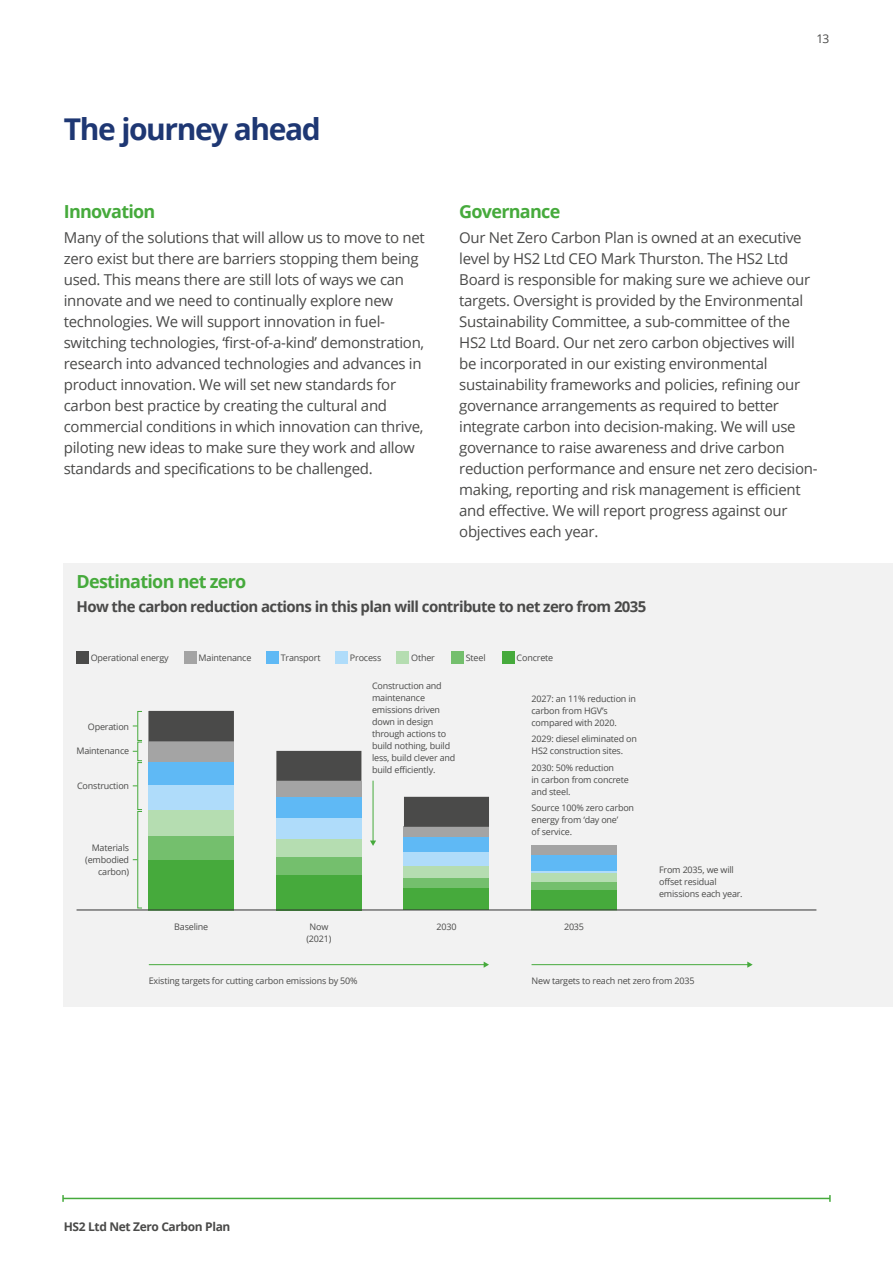
<style>
.page{position:relative;width:893px;height:1263px;background:#fff}
.page>*{position:absolute;margin:0;border:0;box-sizing:border-box;transform-origin:0 0}
.t1{font:700 30px "Open Sans";letter-spacing:-.045em;color:#1e3773}
.t2{font:700 18px "Open Sans";letter-spacing:-.04em;color:#46aa3c}
.t3{font:15px/21px "Open Sans";letter-spacing:-.02em;color:#4a4a49}
.t4{font:700 15px "Open Sans";letter-spacing:-.04em;color:#4a4a49}
.t5{font:700 12px "Open Sans";letter-spacing:-.03em;color:#4a4a49}
.t6{font:12px "Open Sans";color:#4a4a49}
.t7{font:9px/12px "Open Sans";letter-spacing:-.02em;color:#4a4a49}
</style>
<div class="page">
<hr style="left:63px;top:1198px;width:767px;height:1px;background:#46aa3c">
<svg style="left:62px;top:1195px;width:2px;height:7px"></svg>
<svg style="left:829px;top:1195px;width:2px;height:7px"></svg>
<div style="left:64px;top:563px;width:829px;height:443px;background:#f2f2f2"></div>
<div style="left:149px;top:761px;width:85px;height:24px;background:#5fb9f5"></div>
<div style="left:149px;top:785px;width:85px;height:26px;background:#afdcfa"></div>
<div style="left:149px;top:711px;width:85px;height:50px;background:#a4a4a4"></div>
<div style="left:149px;top:811px;width:85px;height:99px;background:#b5ddb1"></div>
<div style="left:149px;top:711px;width:85px;height:30px;background:#4a4a49"></div>
<div style="left:149px;top:836px;width:85px;height:74px;background:#74bf6d"></div>
<div style="left:149px;top:860px;width:85px;height:50px;background:#46aa3c"></div>
<div style="left:276px;top:797px;width:85px;height:22px;background:#5fb9f5"></div>
<div style="left:276px;top:819px;width:85px;height:20px;background:#afdcfa"></div>
<div style="left:276px;top:781px;width:85px;height:16px;background:#a4a4a4"></div>
<div style="left:276px;top:839px;width:85px;height:71px;background:#b5ddb1"></div>
<div style="left:276px;top:751px;width:85px;height:30px;background:#4a4a49"></div>
<div style="left:276px;top:857px;width:85px;height:53px;background:#74bf6d"></div>
<div style="left:276px;top:875px;width:85px;height:35px;background:#46aa3c"></div>
<div style="left:404px;top:837px;width:85px;height:15px;background:#5fb9f5"></div>
<div style="left:404px;top:852px;width:85px;height:15px;background:#afdcfa"></div>
<div style="left:404px;top:826px;width:85px;height:11px;background:#a4a4a4"></div>
<div style="left:404px;top:866px;width:85px;height:44px;background:#b5ddb1"></div>
<div style="left:404px;top:797px;width:85px;height:30px;background:#4a4a49"></div>
<div style="left:404px;top:878px;width:85px;height:32px;background:#74bf6d"></div>
<div style="left:404px;top:888px;width:85px;height:22px;background:#46aa3c"></div>
<div style="left:531px;top:855px;width:86px;height:16px;background:#5fb9f5"></div>
<hr style="left:531px;top:871px;width:86px;height:2px;background:#afdcfa">
<div style="left:531px;top:845px;width:86px;height:10px;background:#a4a4a4"></div>
<div style="left:531px;top:873px;width:86px;height:37px;background:#b5ddb1"></div>
<div style="left:531px;top:882px;width:86px;height:9px;background:#74bf6d"></div>
<div style="left:531px;top:891px;width:86px;height:19px;background:#46aa3c"></div>
<hr style="left:77px;top:909px;width:739px;height:1px;background:#333">
<hr style="left:373px;top:781px;width:1px;height:62px;background:#46aa3c">
<svg style="left:370px;top:840px;width:6px;height:6px"></svg>
<hr style="left:149px;top:964px;width:336px;height:1px;background:#46aa3c">
<svg style="left:484px;top:962px;width:5px;height:6px"></svg>
<hr style="left:531px;top:964px;width:218px;height:1px;background:#46aa3c">
<svg style="left:747px;top:961px;width:6px;height:7px"></svg>
<div style="left:137px;top:711px;width:5px;height:30px;border:1px solid #46aa3c"></div>
<div style="left:137px;top:742px;width:5px;height:19px;border:1px solid #46aa3c"></div>
<div style="left:137px;top:762px;width:5px;height:48px;border:1px solid #46aa3c"></div>
<div style="left:137px;top:811px;width:5px;height:97px;border:1px solid #46aa3c"></div>
<div style="left:502px;top:651px;width:12px;height:12px;background:#46aa3c"></div>
<div style="left:335px;top:651px;width:13px;height:12px;background:#afdcfa"></div>
<div style="left:451px;top:651px;width:13px;height:12px;background:#74bf6d"></div>
<div style="left:266px;top:651px;width:13px;height:12px;background:#5fb9f5"></div>
<div style="left:396px;top:651px;width:13px;height:12px;background:#b5ddb1"></div>
<div style="left:184px;top:651px;width:13px;height:12px;background:#a4a4a4"></div>
<div style="left:76px;top:651px;width:13px;height:12px;background:#4a4a49"></div>
<h1 class="t1" style="left:64px;top:108px;width:259px">The journey ahead</h1>
<p class="t2" style="left:64px;top:199px;width:93px">Innovation</p>
<p class="t3" style="left:64px;top:227px;width:362px">Many of the solutions that will allow us to move to net zero exist but there are barriers stopping them being used. This means there are still lots of ways we can innovate and we need to continually explore new technologies. We will support innovation in fuel&shy;switching technologies, ‘first-of-a-kind’ demonstration, research into advanced technologies and advances in product innovation. We will set new standards for carbon best practice by creating the cultural and commercial conditions in which innovation can thrive, piloting new ideas to make sure they work and allow standards and specifications to be challenged.</p>
<p class="t6" style="left:816px;top:30px;width:14px">13</p>
<p class="t2" style="left:459px;top:199px;width:103px">Governance</p>
<p class="t3" style="left:459px;top:227px;width:360px">Our Net Zero Carbon Plan is owned at an executive level by HS2 Ltd CEO Mark Thurston. The HS2 Ltd Board is responsible for making sure we achieve our targets. Oversight is provided by the Environmental Sustainability Committee, a sub-committee of the HS2 Ltd Board. Our net zero carbon objectives will<br>be incorporated in our existing environmental sustainability frameworks and policies, refining our governance arrangements as required to better integrate carbon into decision-making. We will use governance to raise awareness and drive carbon reduction performance and ensure net zero decision&shy;making, reporting and risk management is efficient and effective. We will report progress against our objectives each year.</p>
<p class="t2" style="left:77px;top:569px;width:171px">Destination net zero</p>
<p class="t4" style="left:77px;top:596px;width:571px">How the carbon reduction actions in this plan will contribute to net zero from 2035</p>
<p class="t7" style="left:91px;top:651px;width:79px">Operational energy</p>
<p class="t7" style="left:199px;top:651px;width:54px">Maintenance</p>
<p class="t7" style="left:281px;top:651px;width:41px">Transport</p>
<p class="t7" style="left:350px;top:651px;width:33px">Process</p>
<p class="t7" style="left:411px;top:651px;width:25px">Other</p>
<p class="t7" style="left:466px;top:651px;width:21px">Steel</p>
<p class="t7" style="left:517px;top:651px;width:38px">Concrete</p>
<p class="t7" style="left:88px;top:720px;width:43px">Operation</p>
<p class="t7" style="left:76px;top:745px;width:54px">Maintenance</p>
<p class="t7" style="left:77px;top:779px;width:54px">Construction</p>
<p class="t7" style="left:85px;top:842px;width:45px;text-align:right">Materials (embodied carbon)</p>
<p class="t7" style="left:174px;top:920px;width:36px">Baseline</p>
<p class="t7" style="left:306px;top:920px;width:27px;text-align:center">Now (2021)</p>
<p class="t7" style="left:372px;top:680px;width:85px">Construction and maintenance emissions driven down in design through actions to build nothing, build less, build clever and build efficiently.</p>
<p class="t7" style="left:531px;top:693px;width:106px">2027: an 11% reduction in carbon from HGV’s compared with 2020.</p>
<p class="t7" style="left:531px;top:733px;width:107px">2029: diesel eliminated on<br>HS2 construction sites.</p>
<p class="t7" style="left:531px;top:761px;width:99px">2030: 50% reduction<br>in carbon from concrete and steel.</p>
<p class="t7" style="left:531px;top:801px;width:104px">Source 100% zero carbon energy from ‘day one’<br>of service.</p>
<p class="t7" style="left:436px;top:920px;width:22px">2030</p>
<p class="t7" style="left:564px;top:920px;width:22px">2035</p>
<p class="t7" style="left:659px;top:863px;width:85px">From 2035, we will offset residual emissions each year.</p>
<p class="t7" style="left:149px;top:975px;width:210px">Existing targets for cutting carbon emissions by 50%</p>
<p class="t7" style="left:531px;top:975px;width:165px">New targets to reach net zero from 2035</p>
<p class="t5" style="left:64px;top:1218px;width:168px">HS2 Ltd Net Zero Carbon Plan</p>
</div>
